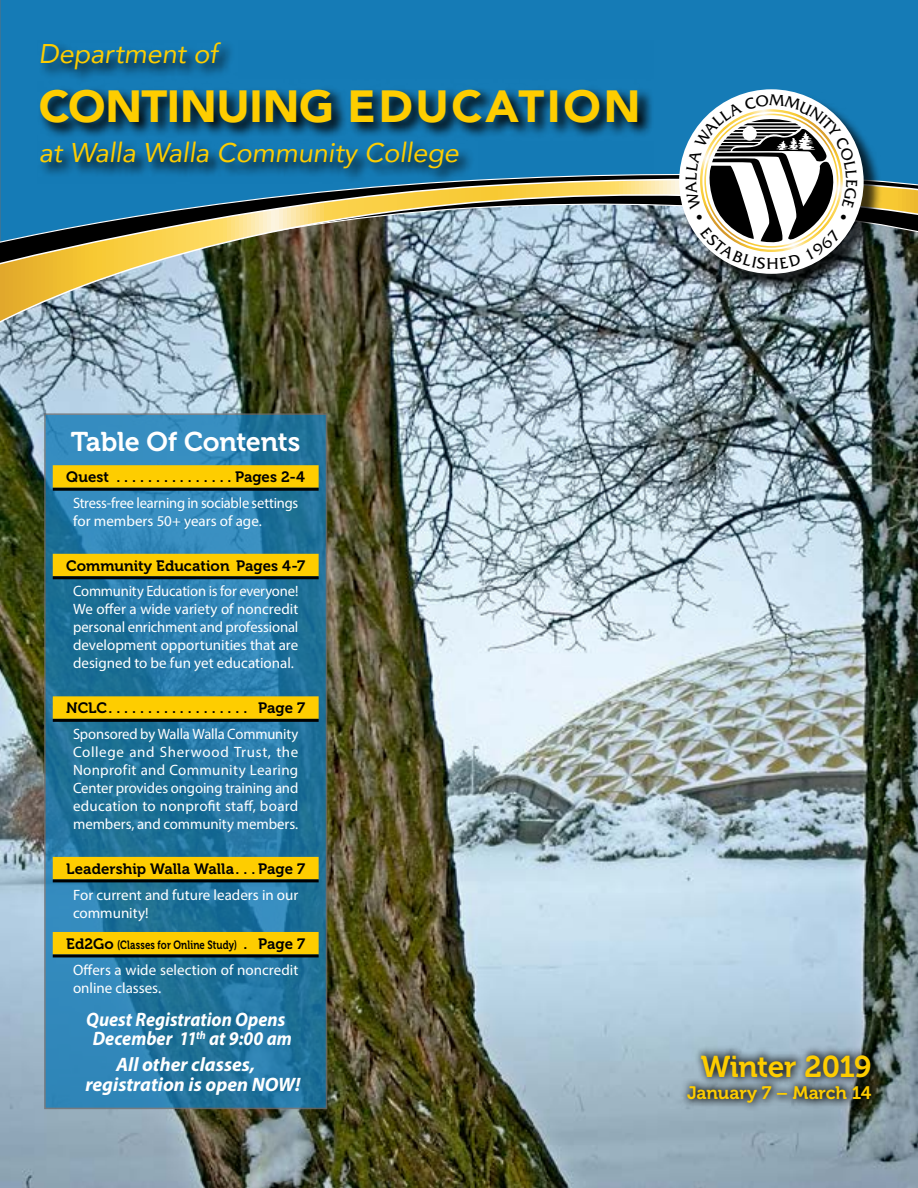
<style>
.page{position:relative;width:918px;height:1188px;background:#fff}
.page>*{position:absolute;margin:0;border:0;box-sizing:border-box;transform-origin:0 0}
.t1{font:900 45px "Avenir";letter-spacing:-.005em;color:#fecd00}
.t2{font:30px "Museo 700";letter-spacing:-.02em;color:#fecd00}
.t3{font:italic 27px "Avenir";color:#fecd00}
.t4{font:27px "Museo 700";letter-spacing:-.01em;color:#fff}
.t5{font:italic 700 19.5px/19.5px "Myriad Pro";color:#fff;text-align:center;scale:.93 1}
.t6{font:italic 700 19.5px/19.5px "Myriad Pro";color:#fff}
.t7{font:18px "Museo 700";letter-spacing:-.01em;color:#fecd00}
.t8{font:15px/18px "Myriad Pro";color:#fff}
.t9{font:15px "Museo 700";color:#000}
.t10{font:12px "Museo 700";letter-spacing:.01em;color:#000;scale:.8 1}
.s1{font-size:15px}
</style>
<div class="page">
<img style="left:0;top:430px;width:918px;height:758px">
<div style="left:0;top:0;width:918px;height:163px;background:#157bb6"></div>
<svg style="left:38px;top:40px;width:616px;height:123px;background:#116698"></svg>
<svg style="left:44px;top:430px;width:283px;height:679px;background:#2678a3"></svg>
<div style="left:53px;top:465px;width:266px;height:23px;background:#fecd00"></div>
<hr style="left:53px;top:488px;width:266px;height:3px;background:#000">
<div style="left:53px;top:554px;width:266px;height:22px;background:#fecd00"></div>
<hr style="left:53px;top:576px;width:266px;height:3px;background:#000">
<div style="left:53px;top:696px;width:266px;height:23px;background:#fecd00"></div>
<hr style="left:53px;top:719px;width:266px;height:3px;background:#000">
<div style="left:53px;top:857px;width:266px;height:22px;background:#fecd00"></div>
<hr style="left:53px;top:879px;width:266px;height:3px;background:#000">
<div style="left:53px;top:932px;width:266px;height:22px;background:#fecd00"></div>
<hr style="left:53px;top:954px;width:266px;height:3px;background:#000">
<img style="left:0;top:166px;width:918px;height:264px">
<div style="left:679px;top:1045px;width:202px;height:66px;background:#000;opacity:.75"></div>
<div style="left:682px;top:92px;width:201px;height:201px;background:#000;opacity:.75"></div>
<div style="left:679px;top:89px;width:185px;height:185px;background:#fff;border-radius:50%"></div>
<svg style="left:685px;top:94px;width:172px;height:175px"></svg>
<h3 class="t3" style="left:39px;top:37px;width:180px">Department of</h3>
<h1 class="t1" style="left:39px;top:67px;width:603px">CONTINUING EDUCATION</h1>
<h3 class="t3" style="left:39px;top:136px;width:422px">at Walla Walla Community College</h3>
<h3 class="t4" style="left:71px;top:426px;width:231px">Table Of Contents</h3>
<p class="t9" style="left:66px;top:469px;width:240px">Quest . . . . . . . . . . . . . . Pages 2-4</p>
<p class="t8" style="left:73px;top:494px;width:227px">Stress-free learning in sociable settings for members 50+ years of age.</p>
<p class="t9" style="left:66px;top:557px;width:240px">Community Education Pages 4-7</p>
<p class="t8" style="left:73px;top:582px;width:227px;text-align:justify">Community Education is for everyone!<br>We offer a wide variety of noncredit personal enrichment and professional development opportunities that are designed to be fun yet educational.</p>
<p class="t9" style="left:66px;top:700px;width:240px">NCLC . . . . . . . . . . . . . . . . . . Page 7</p>
<p class="t8" style="left:73px;top:725px;width:227px;text-align:justify">Sponsored by Walla Walla Community College and Sherwood Trust, the Nonprofit and Community Learing Center provides ongoing training and education to nonprofit staff, board members, and community members.</p>
<p class="t9" style="left:66px;top:860px;width:240px">Leadership Walla Walla . . Page 7</p>
<p class="t8" style="left:73px;top:885px;width:227px">For current and future leaders in our community!</p>
<p class="t10" style="left:66px;top:938px;width:300px"><span class="s1">Ed2Go</span> (Classes for Online Study) <span class="s1">. Page 7</span></p>
<p class="t8" style="left:73px;top:960px;width:227px">Offers a wide selection of noncredit online classes.</p>
<h3 class="t5" style="left:86px;top:1009px;width:223px">Quest Registration Opens<br>December 11<sup>th</sup> at 9:00 am</h3>
<h3 class="t6" style="left:85px;top:1054px;width:216px;text-indent:31px">All other classes, registration is open NOW!</h3>
<h2 class="t2" style="left:701px;top:1050px;width:172px">Winter 2019</h2>
<p class="t7" style="left:687px;top:1083px;width:186px">January 7 – March 14</p>
</div>
